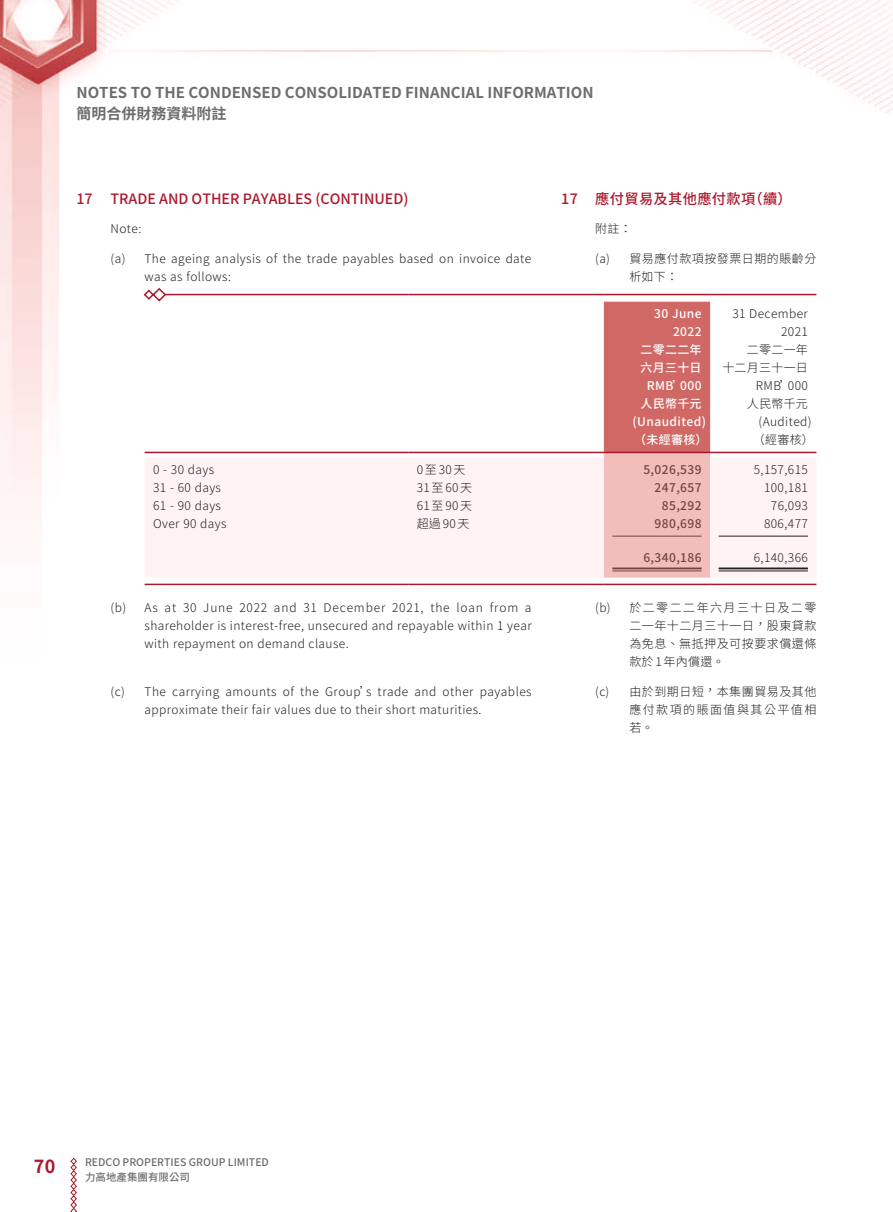
<style>
.page{position:relative;width:893px;height:1212px;background:#fff}
.page>*{position:absolute;margin:0;border:0;box-sizing:border-box;transform-origin:0 0}
.t1{font:700 18px "Source Han Sans TWHK";color:#ae172b}
.t2{font:700 15px/21px "Source Han Sans TWHK";color:#6c6d70}
._3__標題{font:500 14.25px "Source Han Sans TWHK";color:#ae172b}
._8__標題--C{font:500 14.25px "Source Han Sans TWHK";letter-spacing:.02em;color:#ae172b}
._2__附註內文{font:300 12px/18px "Source Han Sans TWHK";letter-spacing:.035em;color:#231f20}
._7__附註內文-C{font:300 12px/18px "Source Han Sans TWHK";letter-spacing:.045em;color:#231f20;text-align:justify}
._2__附註內文-2{font:500 12px "Source Han Sans TWHK";letter-spacing:.035em;color:#73473f}
._2__附註內文-3{font:500 12px "Source Han Sans TWHK";letter-spacing:.035em;color:#fff}
._7__附註內文-C-2{font:500 12px "Source Han Sans TWHK";letter-spacing:.02em;color:#fff}
._7__附註內文-C-3{font:300 12px "Source Han Sans TWHK";letter-spacing:.02em;color:#231f20}
.t3{font:500 10.5px/15px "Source Han Sans TWHK";color:#6c6d70}
</style>
<div class="page">
<img style="left:0;top:0;width:892px;height:586px">
<svg style="left:70px;top:1157px;width:7px;height:55px"></svg>
<div style="left:604px;top:302px;width:106px;height:156px;background:#d06865"></div>
<svg style="left:145px;top:458px;width:671px;height:120px;fill:#fff4f3"></svg>
<hr style="left:145px;top:294px;width:263px;height:1px;background:#ae172b">
<hr style="left:408px;top:294px;width:196px;height:1px;background:#ae172b">
<hr style="left:604px;top:294px;width:106px;height:1px;background:#ae172b">
<hr style="left:710px;top:294px;width:106px;height:1px;background:#ae172b">
<hr style="left:145px;top:452px;width:263px;height:1px;background:#ae172b">
<hr style="left:408px;top:452px;width:196px;height:1px;background:#ae172b">
<hr style="left:604px;top:452px;width:106px;height:1px;background:#ae172b">
<hr style="left:710px;top:452px;width:106px;height:1px;background:#ae172b">
<hr style="left:612px;top:536px;width:90px;height:1px;background:#73473f">
<hr style="left:719px;top:536px;width:89px;height:1px;background:#231f20">
<hr style="left:612px;top:567px;width:90px;height:2px;background:#73473f">
<hr style="left:612px;top:571px;width:90px;height:1px;background:#73473f">
<hr style="left:719px;top:567px;width:89px;height:2px;background:#231f20">
<hr style="left:719px;top:571px;width:89px;height:1px;background:#231f20">
<hr style="left:145px;top:584px;width:263px;height:1px;background:#ae172b">
<hr style="left:408px;top:584px;width:196px;height:1px;background:#ae172b">
<hr style="left:604px;top:584px;width:106px;height:1px;background:#ae172b">
<hr style="left:710px;top:584px;width:106px;height:1px;background:#ae172b">
<svg style="left:143px;top:287px;width:24px;height:16px"></svg>
<p class="t2" style="left:77px;top:83px;width:519px">NOTES TO THE CONDENSED CONSOLIDATED FINANCIAL INFORMATION簡明合併財務資料附註</p>
<p class="_3__標題" style="left:77px;top:191px;width:333px">17 TRADE AND OTHER PAYABLES (CONTINUED)</p>
<p class="_2__附註內文" style="left:111px;top:219px;width:32px">Note:</p>
<p class="_2__附註內文" style="left:145px;top:249px;width:388px;text-indent:-34px">(a) The ageing analysis of the trade payables based on invoice date was as follows:</p>
<p class="_8__標題--C" style="left:561px;top:191px;width:232px">17 應付貿易及其他應付款項（續）</p>
<p class="_7__附註內文-C" style="left:595px;top:219px;width:38px">附註：</p>
<p class="_7__附註內文-C" style="left:629px;top:249px;width:189px;text-indent:-34px">(a) 貿易應付款項按發票日期的賬齡分析如下：</p>
<p class="_2__附註內文-3" style="left:654px;top:307px;width:49px">30 June</p>
<p class="_2__附註內文-3" style="left:673px;top:325px;width:30px">2022</p>
<p class="_7__附註內文-C-2" style="left:640px;top:343px;width:63px">二零二二年</p>
<p class="_7__附註內文-C-2" style="left:640px;top:361px;width:63px">六月三十日</p>
<p class="_2__附註內文" style="left:732px;top:305px;width:77px">31 December</p>
<p class="_2__附註內文" style="left:781px;top:323px;width:28px">2021</p>
<p class="_7__附註內文-C" style="left:747px;top:341px;width:63px">二零二一年</p>
<p class="_7__附註內文-C-3" style="left:722px;top:361px;width:87px">十二月三十一日</p>
<p class="_2__附註內文-3" style="left:647px;top:379px;width:56px">RMB’000</p>
<p class="_2__附註內文" style="left:756px;top:377px;width:54px">RMB’000</p>
<p class="_7__附註內文-C-2" style="left:640px;top:397px;width:63px">人民幣千元</p>
<p class="_7__附註內文-C" style="left:747px;top:395px;width:63px">人民幣千元</p>
<p class="_2__附註內文-3" style="left:633px;top:415px;width:75px">(Unaudited)</p>
<p class="_2__附註內文" style="left:758px;top:413px;width:55px">(Audited)</p>
<p class="_7__附註內文-C-2" style="left:634px;top:433px;width:75px">（未經審核）</p>
<p class="_7__附註內文-C" style="left:753px;top:431px;width:63px">（經審核）</p>
<p class="_2__附註內文" style="left:153px;top:461px;width:63px">0 - 30 days</p>
<p class="_7__附註內文-C" style="left:417px;top:461px;width:50px">0至30天</p>
<p class="_2__附註內文-2" style="left:643px;top:463px;width:60px">5,026,539</p>
<p class="_2__附註內文" style="left:754px;top:461px;width:56px">5,157,615</p>
<p class="_2__附註內文" style="left:153px;top:479px;width:69px">31 - 60 days</p>
<p class="_7__附註內文-C" style="left:417px;top:479px;width:57px">31至60天</p>
<p class="_2__附註內文-2" style="left:655px;top:481px;width:49px">247,657</p>
<p class="_2__附註內文" style="left:764px;top:479px;width:45px">100,181</p>
<p class="_2__附註內文" style="left:153px;top:497px;width:69px">61 - 90 days</p>
<p class="_7__附註內文-C" style="left:417px;top:497px;width:57px">61至90天</p>
<p class="_2__附註內文-2" style="left:662px;top:499px;width:41px">85,292</p>
<p class="_2__附註內文" style="left:771px;top:497px;width:39px">76,093</p>
<p class="_2__附註內文" style="left:153px;top:515px;width:75px">Over 90 days</p>
<p class="_7__附註內文-C" style="left:417px;top:515px;width:54px">超過90天</p>
<p class="_2__附註內文-2" style="left:655px;top:517px;width:49px">980,698</p>
<p class="_2__附註內文" style="left:764px;top:515px;width:45px">806,477</p>
<p class="_2__附註內文-2" style="left:643px;top:550px;width:60px">6,340,186</p>
<p class="_2__附註內文" style="left:754px;top:548px;width:56px">6,140,366</p>
<p class="_2__附註內文" style="left:145px;top:599px;width:389px;text-align:justify;text-indent:-34px">(b) As at 30 June 2022 and 31 December 2021, the loan from a shareholder is interest-free, unsecured and repayable within 1 year with repayment on demand clause.</p>
<p class="_2__附註內文" style="left:145px;top:683px;width:389px;text-indent:-34px">(c) The carrying amounts of the Group’s trade and other payables approximate their fair values due to their short maturities.</p>
<p class="_7__附註內文-C" style="left:629px;top:599px;width:189px;text-indent:-34px">(b) 於二零二二年六月三十日及二零二一年十二月三十一日，股東貸款為免息、無抵押及可按要求償還條款於 1 年內償還。</p>
<p class="_7__附註內文-C" style="left:629px;top:683px;width:189px;text-indent:-34px">(c) 由於到期日短，本集團貿易及其他應付款項的賬面值與其公平值相若。</p>
<h1 class="t1" style="left:34px;top:1156px;width:23px">70</h1>
<p class="t3" style="left:85px;top:1155px;width:185px">REDCO PROPERTIES GROUP LIMITED力高地產集團有限公司</p>
</div>
